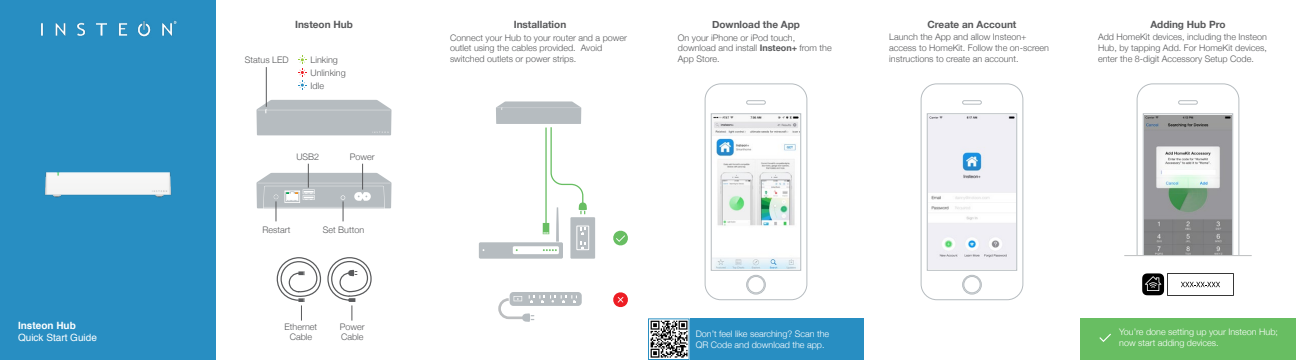
<style>
.page{position:relative;width:1296px;height:360px;background:#fff}
.page>*{position:absolute;margin:0;border:0;box-sizing:border-box;transform-origin:0 0}
.t1{font:700 10px "Helvetica Neue";color:#58595b}
.t2{font:10px "Helvetica";color:#fff}
.t3{font:700 10px "Helvetica";color:#fff}
.t4{font:300 9px/10.8px "Helvetica Neue";color:#58595b}
.t5{font:300 9px/10.8px "Helvetica Neue";color:#fff}
.s1{font-weight:700}
</style>
<div class="page">
<svg style="left:1136px;top:83px;width:104px;height:172px"></svg>
<img style="left:1145px;top:115px;width:86px;height:140px">
<svg style="left:920px;top:83px;width:104px;height:217px"></svg>
<svg style="left:704px;top:83px;width:104px;height:217px"></svg>
<img style="left:929px;top:115px;width:86px;height:154px">
<img style="left:713px;top:115px;width:86px;height:154px">
<div style="left:1080px;top:318px;width:216px;height:42px;background:#68be62"></div>
<div style="left:0;top:0;width:216px;height:360px;background:#288ec2"></div>
<img style="left:40px;top:20px;width:137px;height:17px">
<div style="left:570px;top:217px;width:25px;height:42px;background:#b6bcc0"></div>
<div style="left:577px;top:226px;width:12px;height:24px;border:1px solid #fff"></div>
<div style="left:479px;top:242px;width:84px;height:17px;background:#b6bcc0;border-radius:2px"></div>
<div style="left:513px;top:246px;width:46px;height:8px;background:#fff"></div>
<svg style="left:496px;top:101px;width:92px;height:150px"></svg>
<div style="left:510px;top:292px;width:72px;height:14px;background:#b6bcc0;border-radius:4px"></div>
<svg style="left:498px;top:295px;width:79px;height:27px"></svg>
<svg style="left:613px;top:292px;width:15px;height:15px"></svg>
<svg style="left:613px;top:231px;width:15px;height:14px"></svg>
<svg style="left:298px;top:55px;width:9px;height:35px"></svg>
<svg style="left:277px;top:258px;width:95px;height:63px"></svg>
<img style="left:44px;top:172px;width:128px;height:26px">
<svg style="left:256px;top:164px;width:136px;height:57px"></svg>
<div style="left:648px;top:318px;width:216px;height:42px;background:#288ec2"></div>
<img style="left:650px;top:320px;width:38px;height:38px">
<div style="left:648px;top:318px;width:42px;height:42px;border:1px solid #288ec2"></div>
<svg style="left:1099px;top:333px;width:12px;height:9px"></svg>
<svg style="left:256px;top:100px;width:136px;height:35px;background:#b9bfc2"></svg>
<hr style="left:266px;top:67px;width:1px;height:40px;background:#58595b">
<svg style="left:1142px;top:273px;width:92px;height:23px"></svg>
<hr style="left:1124px;top:255px;width:128px;height:1px;background:#bcbec0">
<p class="t3" style="left:18px;top:317px;width:59px">Insteon Hub</p>
<p class="t2" style="left:18px;top:329px;width:80px">Quick Start Guide</p>
<p class="t1" style="left:712px;top:16px;width:89px">Download the App</p>
<p class="t1" style="left:928px;top:16px;width:90px">Create an Account</p>
<p class="t1" style="left:1150px;top:16px;width:77px">Adding Hub Pro</p>
<p class="t4" style="left:889px;top:31px;width:161px">Launch the App and allow Insteon+ access to HomeKit. Follow the on-screen instructions to create an account.</p>
<p class="t4" style="left:1098px;top:31px;width:171px">Add HomeKit devices, including the Insteon<br>Hub, by tapping Add. For HomeKit devices,</p>
<p class="t1" style="left:295px;top:16px;width:59px">Insteon Hub</p>
<p class="t1" style="left:514px;top:16px;width:54px">Installation</p>
<p class="t4" style="left:450px;top:31px;width:179px">Connect your Hub to your router and a power outlet using the cables provided. Avoid switched outlets or power strips.</p>
<p class="t4" style="left:678px;top:31px;width:155px">On your iPhone or iPod touch, download and install <span class="s1">Insteon+</span> from the<br>App Store.</p>
<p class="t4" style="left:311px;top:54px;width:29px">Linking</p>
<p class="t4" style="left:1098px;top:53px;width:157px">enter the 8-digit Accessory Setup Code.</p>
<p class="t4" style="left:311px;top:66px;width:37px;line-height:12.6px">Unlinking<br>Idle</p>
<p class="t4" style="left:245px;top:54px;width:45px">Status LED</p>
<p class="t4" style="left:296px;top:151px;width:24px">USB2</p>
<p class="t4" style="left:350px;top:151px;width:26px">Power</p>
<p class="t4" style="left:263px;top:224px;width:29px">Restart</p>
<p class="t4" style="left:323px;top:224px;width:43px">Set Button</p>
<p class="t4" style="left:285px;top:320px;width:34px;text-align:center">Ethernet<br>Cable</p>
<p class="t4" style="left:340px;top:320px;width:26px">Power<br>Cable</p>
<p class="t5" style="left:1119px;top:326px;width:160px">You’re done setting up your Insteon Hub; now start adding devices.</p>
<p class="t5" style="left:696px;top:328px;width:135px">Don’t feel like searching? Scan the<br>QR Code and download the app.</p>
</div>
